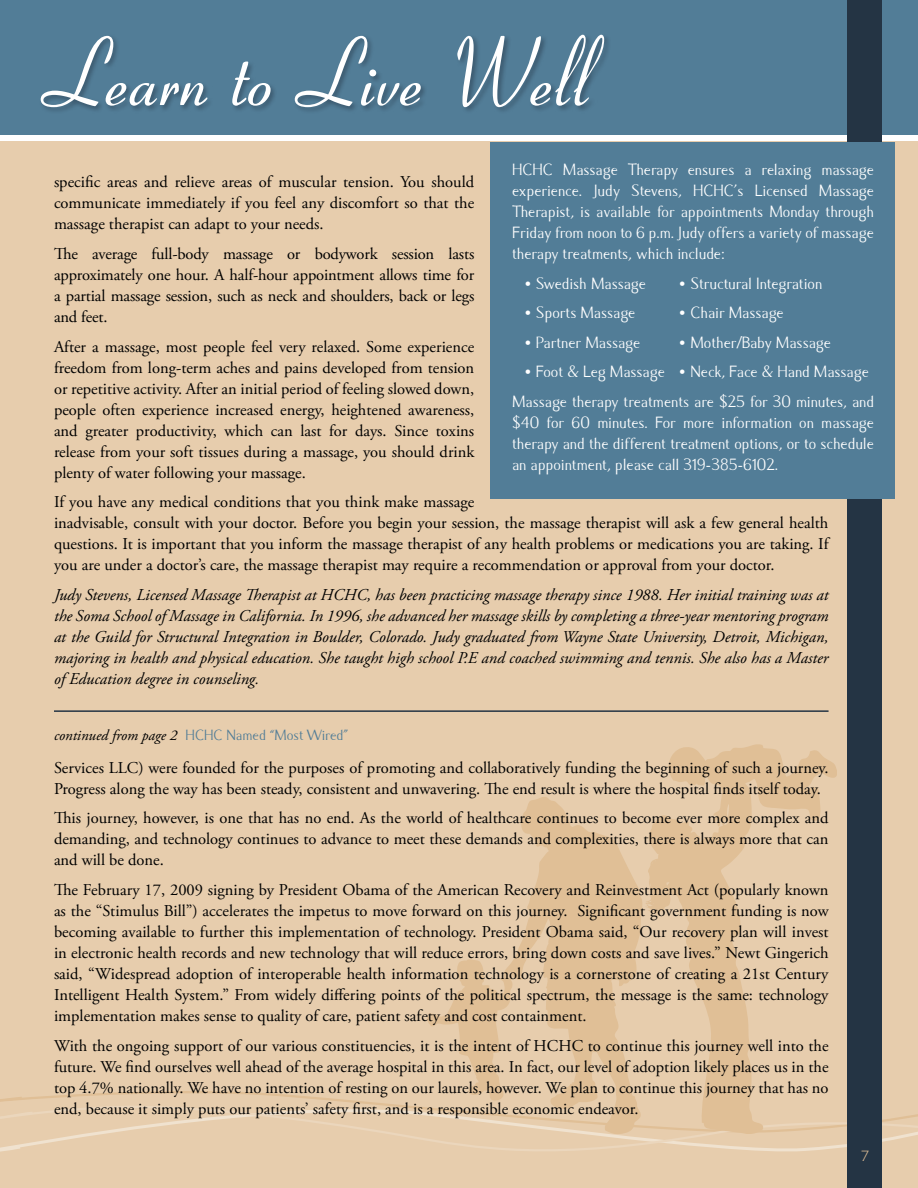
<style>
.page{position:relative;width:918px;height:1188px;background:#fff}
.page>*{position:absolute;margin:0;border:0;box-sizing:border-box;transform-origin:0 0}
.t1{font:93px "HUNTSON";letter-spacing:-.005em;color:#fff}
.t2{font:16.5px/21px "Adobe Garamond Pro";color:#000;text-align:justify}
.t3{font:16.5px/21px "Caramella";color:#fff;text-align:justify}
.t4{font:italic 16.5px/21px "Adobe Garamond Pro";color:#000;text-align:justify}
.t5{font:15px "Caramella";color:#527d97}
.t6{font:15px "Caramella";color:#e0bf96}
.s1{font-family:"Adobe Garamond Pro";font-style:italic;color:#000}
</style>
<div class="page">
<div style="left:0;top:142px;width:918px;height:1046px;background:#e7cdad"></div>
<svg style="left:35px;top:1091px;width:341px;height:12px"></svg>
<svg style="left:35px;top:1103px;width:883px;height:49px"></svg>
<svg style="left:0;top:1097px;width:35px;height:55px"></svg>
<div style="left:0;top:0;width:918px;height:135px;background:#527d97"></div>
<div style="left:39px;top:33px;width:573px;height:81px;background:#243444;opacity:.5"></div>
<div style="left:847px;top:0;width:35px;height:1188px;background:#243444"></div>
<div style="left:490px;top:142px;width:406px;height:357px;background:#527d97"></div>
<hr style="left:54px;top:710px;width:775px;height:2px;background:#243444">
<svg style="left:427px;top:797px;width:216px;height:337px"></svg>
<svg style="left:645px;top:744px;width:192px;height:390px"></svg>
<h1 class="t1" style="left:31px;top:17px;width:551px">Learn to Live Well</h1>
<p class="t3" style="left:512px;top:159px;width:363px">HCHC Massage Therapy ensures a relaxing massage experience. Judy Stevens, HCHC’s Licensed Massage Therapist, is available for appointments Monday through Friday from noon to 6 p.m. Judy offers a variety of massage therapy treatments, which include:</p>
<p class="t3" style="left:524px;top:273px;width:123px">• Swedish Massage</p>
<p class="t3" style="left:679px;top:273px;width:145px">• Structural Integration</p>
<p class="t3" style="left:524px;top:303px;width:113px">• Sports Massage</p>
<p class="t3" style="left:679px;top:303px;width:107px">• Chair Massage</p>
<p class="t3" style="left:524px;top:332px;width:118px">• Partner Massage</p>
<p class="t3" style="left:679px;top:332px;width:154px">• Mother/Baby Massage</p>
<p class="t3" style="left:512px;top:358px;width:363px;line-height:29.7px;text-align:center">• Foot &amp; Leg Massage • Neck, Face &amp; Hand Massage<br>Massage therapy treatments are $25 for 30 minutes, and</p>
<p class="t3" style="left:512px;top:413px;width:363px">$40 for 60 minutes. For more information on massage therapy and the different treatment options, or to schedule an appointment, please call 319-385-6102.</p>
<p class="t2" style="left:54px;top:172px;width:422px">specific areas and relieve areas of muscular tension. You should communicate immediately if you feel any discomfort so that the massage therapist can adapt to your needs.</p>
<p class="t2" style="left:54px;top:244px;width:422px">The average full-body massage or bodywork session lasts approximately one hour. A half-hour appointment allows time for a partial massage session, such as neck and shoulders, back or legs and feet.</p>
<p class="t2" style="left:54px;top:337px;width:422px">After a massage, most people feel very relaxed. Some experience freedom from long-term aches and pains developed from tension or repetitive activity. After an initial period of feeling slowed down, people often experience increased energy, heightened awareness, and greater productivity, which can last for days. Since toxins release from your soft tissues during a massage, you should drink plenty of water following your massage.</p>
<p class="t2" style="left:54px;top:492px;width:776px;text-align:left">If you have any medical conditions that you think make massage<br>inadvisable, consult with your doctor. Before you begin your session, the massage therapist will ask a few general health questions. It is important that you inform the massage therapist of any health problems or medications you are taking. If you are under a doctor’s care, the massage therapist may require a recommendation or approval from your doctor.</p>
<p class="t4" style="left:54px;top:585px;width:776px">Judy Stevens, Licensed Massage Therapist at HCHC, has been practicing massage therapy since 1988. Her initial training was at the Soma School of Massage in California. In 1996, she advanced her massage skills by completing a three-year mentoring program at the Guild for Structural Integration in Boulder, Colorado. Judy graduated from Wayne State University, Detroit, Michigan, majoring in health and physical education. She taught high school P.E and coached swimming and tennis. She also has a Master of Education degree in counseling.</p>
<p class="t5" style="left:54px;top:727px;width:296px"><span class="s1">continued from page 2</span> HCHC Named “Most Wired”</p>
<p class="t2" style="left:54px;top:758px;width:776px">Services LLC) were founded for the purposes of promoting and collaboratively funding the beginning of such a journey.<br>Progress along the way has been steady, consistent and unwavering. The end result is where the hospital finds itself today.</p>
<p class="t2" style="left:54px;top:808px;width:776px">This journey, however, is one that has no end. As the world of healthcare continues to become ever more complex and demanding, and technology continues to advance to meet these demands and complexities, there is always more that can and will be done.</p>
<p class="t2" style="left:54px;top:880px;width:776px">The February 17, 2009 signing by President Obama of the American Recovery and Reinvestment Act (popularly known as the “Stimulus Bill”) accelerates the impetus to move forward on this journey. Significant government funding is now becoming available to further this implementation of technology. President Obama said, “Our recovery plan will invest in electronic health records and new technology that will reduce errors, bring down costs and save lives.” Newt Gingerich said, “Widespread adoption of interoperable health information technology is a cornerstone of creating a 21st Century Intelligent Health System.” From widely differing points of the political spectrum, the message is the same: technology implementation makes sense to quality of care, patient safety and cost containment.</p>
<p class="t2" style="left:54px;top:1036px;width:776px">With the ongoing support of our various constituencies, it is the intent of HCHC to continue this journey well into the future. We find ourselves well ahead of the average hospital in this area. In fact, our level of adoption likely places us in the top 4.7% nationally. We have no intention of resting on our laurels, however. We plan to continue this journey that has no end, because it simply puts our patients’ safety first, and is a responsible economic endeavor.</p>
<p class="t6" style="left:861px;top:1147px;width:9px">7</p>
</div>
